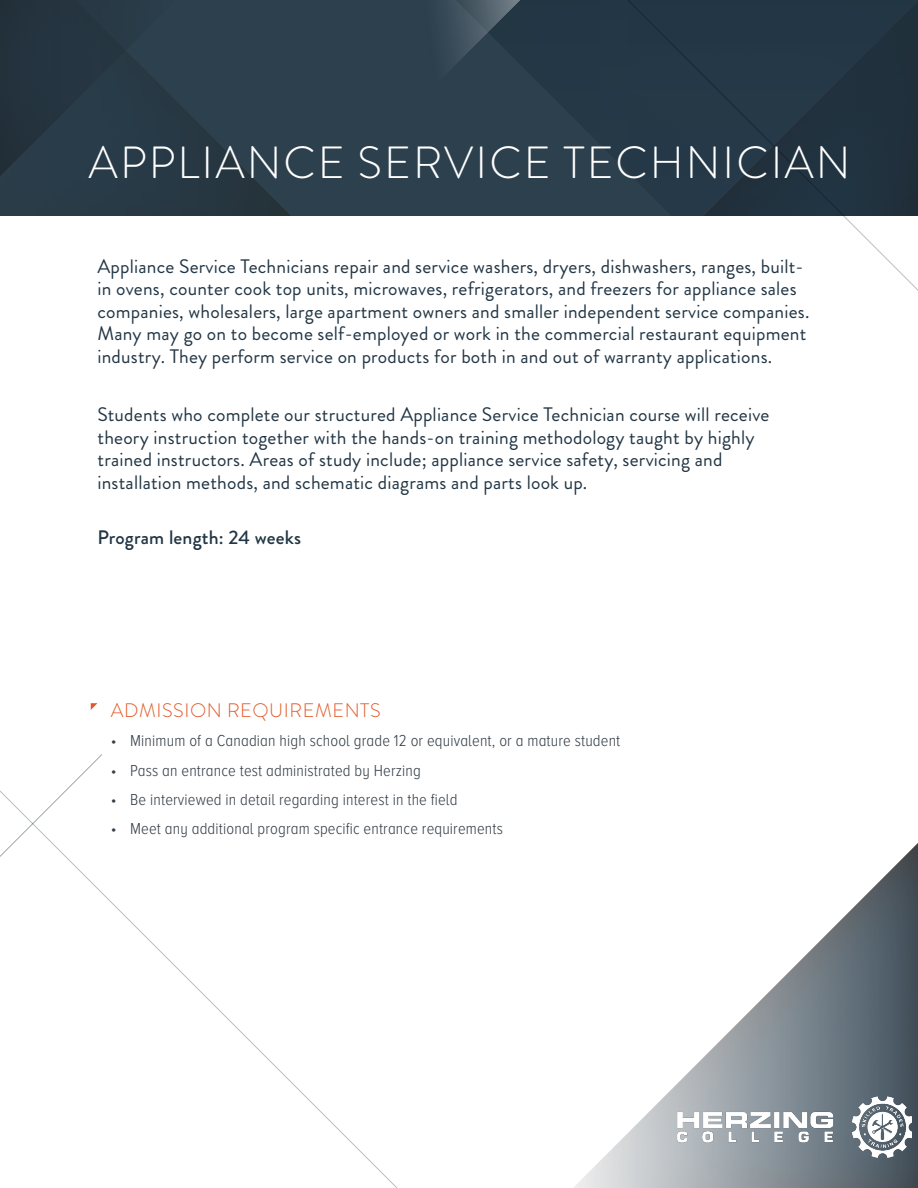
<style>
.page{position:relative;width:918px;height:1188px;background:#fff}
.page>*{position:absolute;margin:0;border:0;box-sizing:border-box;transform-origin:0 0}
.Page_Title{font:300 45px "Brandon Grotesque";letter-spacing:.045em;color:#fff}
.body{font:19.5px/22.5px "Brandon Grotesque";letter-spacing:.01em;color:#223645}
.body-2{font:500 19.5px "Brandon Grotesque";letter-spacing:.01em;color:#223645}
.Subheads{font:300 19.5px "Brandon Grotesque";letter-spacing:.03em;color:#e35827}
.t1{font:300 16.5px "Proxima Nova A Cond";letter-spacing:.01em;color:#323d47}
</style>
<div class="page">
<div style="left:0;top:0;width:295px;height:219px;background:#293b48"></div>
<div style="left:152px;top:0;width:766px;height:766px;background:#e35827;opacity:.96"></div>
<div style="left:445px;top:0;width:473px;height:464px;background:#2d404e"></div>
<div style="left:0;top:0;width:178px;height:178px;background:#283a46"></div>
<div style="left:1px;top:216px;width:917px;height:971px;background:#fff"></div>
<svg style="left:627px;top:0;width:291px;height:291px"></svg>
<div style="left:558px;top:827px;width:360px;height:361px;background:#e35827;opacity:.71"></div>
<svg style="left:0;top:754px;width:627px;height:434px"></svg>
<svg style="left:390px;top:0;width:210px;height:131px"></svg>
<img style="left:655px;top:1083px;width:257px;height:97px">
<svg style="left:91px;top:703px;width:6px;height:7px"></svg>
<p class="Page_Title" style="left:89px;top:132px;width:763px">APPLIANCE SERVICE TECHNICIAN</p>
<p class="body" style="left:97px;top:255px;width:713px">Appliance Service Technicians repair and service washers, dryers, dishwashers, ranges, built&shy;in ovens, counter cook top units, microwaves, refrigerators, and freezers for appliance sales companies, wholesalers, large apartment owners and smaller independent service companies.<br>Many may go on to become self-employed or work in the commercial restaurant equipment industry. They perform service on products for both in and out of warranty applications.</p>
<p class="body" style="left:97px;top:404px;width:674px">Students who complete our structured Appliance Service Technician course will receive theory instruction together with the hands-on training methodology taught by highly trained instructors. Areas of study include; appliance service safety, servicing and installation methods, and schematic diagrams and parts look up.</p>
<p class="body-2" style="left:97px;top:524px;width:205px">Program length: 24 weeks</p>
<p class="Subheads" style="left:111px;top:697px;width:271px">ADMISSION REQUIREMENTS</p>
<p class="t1" style="left:111px;top:732px;width:511px">• Minimum of a Canadian high school grade 12 or equivalent, or a mature student</p>
<p class="t1" style="left:111px;top:761px;width:312px">• Pass an entrance test administrated by Herzing</p>
<p class="t1" style="left:111px;top:790px;width:348px">• Be interviewed in detail regarding interest in the field</p>
<p class="t1" style="left:111px;top:820px;width:394px">• Meet any additional program specific entrance requirements</p>
</div>
